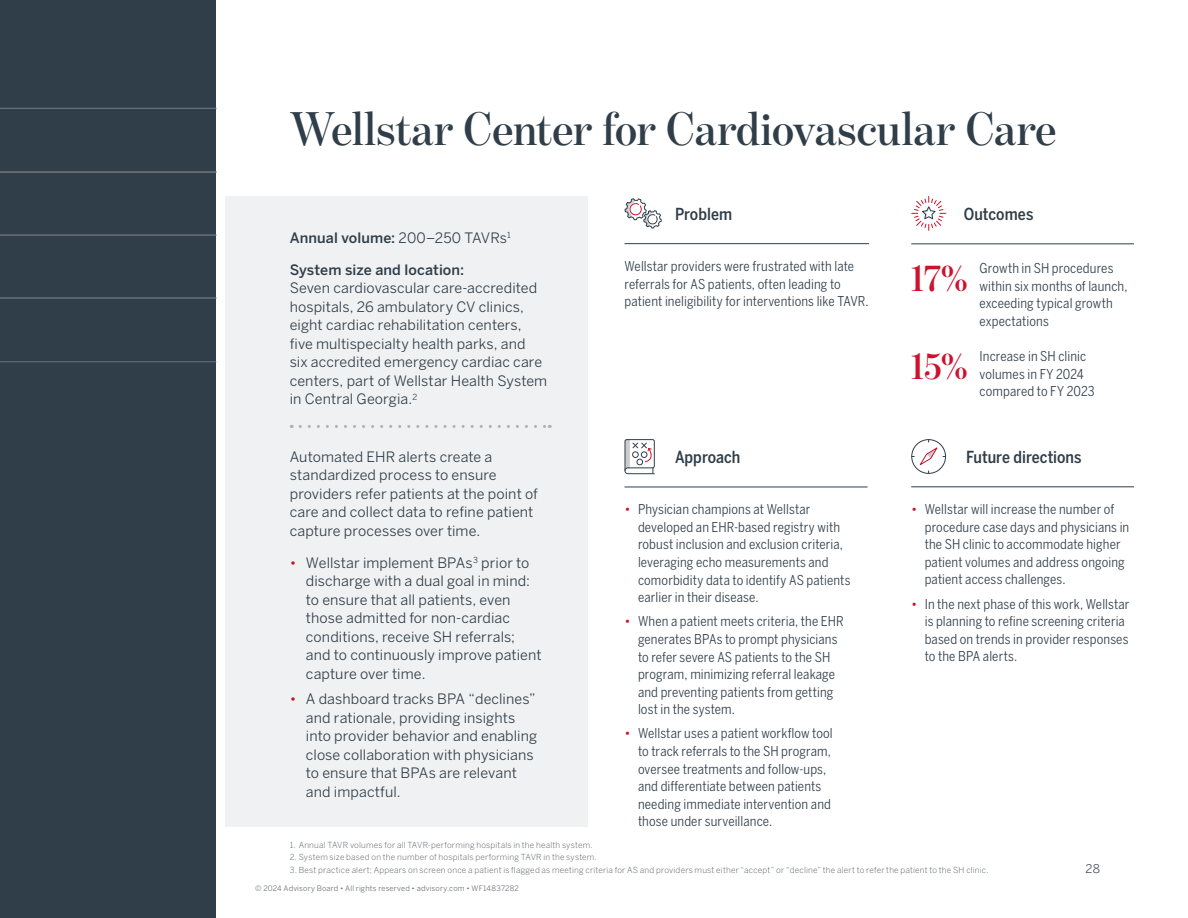
<style>
.page{position:relative;width:1188px;height:918px;background:#fff}
.page>*{position:absolute;margin:0;border:0;box-sizing:border-box;transform-origin:0 0}
.t1{font:600 48px "Benton Mod Disp";color:#303e49}
.t2{font:600 39px "Benton Mod Disp";color:#cd122d}
.t3{font:500 16.5px "Benton Sans Condensed";color:#303e49}
.t4{font:14.25px/18.6px "Benton Sans";letter-spacing:.005em;color:#303e49}
.t5{font:500 14.25px "Benton Sans";letter-spacing:.005em;color:#303e49}
.t6{font:13.5px/17.5px "Benton Sans Condensed";letter-spacing:.01em;color:#303e49}
.t7{font:12px "Benton Sans";color:#485159}
.t8{font:300 8.25px "Benton Sans";letter-spacing:.025em;color:#535c62}
.t9{font:7.5px "Benton Sans";letter-spacing:.025em;color:#6b7176}
.s1{font-weight:400}
.s2{color:#cd122d}
</style>
<div class="page">
<div style="left:0;top:0;width:216px;height:918px;background:#303e49"></div>
<hr style="left:0;top:108px;width:216px;height:1px;background:#6b7176">
<hr style="left:0;top:172px;width:216px;height:1px;background:#6b7176">
<hr style="left:0;top:235px;width:216px;height:1px;background:#6b7176">
<hr style="left:0;top:298px;width:216px;height:1px;background:#6b7176">
<hr style="left:0;top:361px;width:216px;height:1px;background:#6b7176">
<hr style="left:625px;top:243px;width:244px;height:1px;background:#303e49">
<div style="left:225px;top:196px;width:363px;height:630px;background:#f0f1f2"></div>
<svg style="left:300px;top:425px;width:250px;height:3px"></svg>
<svg style="left:625px;top:198px;width:37px;height:30px"></svg>
<svg style="left:912px;top:196px;width:34px;height:34px"></svg>
<hr style="left:625px;top:487px;width:243px;height:1px;background:#303e49">
<svg style="left:625px;top:439px;width:30px;height:35px"></svg>
<hr style="left:911px;top:486px;width:223px;height:1px;background:#303e49">
<div style="left:911px;top:439px;width:35px;height:35px;border:1px solid #303e49;border-radius:50%"></div>
<svg style="left:912px;top:440px;width:33px;height:33px"></svg>
<hr style="left:911px;top:243px;width:223px;height:1px;background:#303e49">
<h1 class="t1" style="left:290px;top:103px;width:768px">Wellstar Center for Cardiovascular Care</h1>
<p class="t5" style="left:290px;top:229px;width:223px">Annual volume: <span class="s1">200–250 TAVRs</span><sup>1</sup></p>
<p class="t5" style="left:290px;top:261px;width:176px">System size and location:</p>
<p class="t4" style="left:290px;top:279px;width:259px">Seven cardiovascular care-accredited hospitals, 26 ambulatory CV clinics, eight cardiac rehabilitation centers, five multispecialty health parks, and<br>six accredited emergency cardiac care centers, part of Wellstar Health System in Central Georgia.<sup>2</sup></p>
<p class="t4" style="left:290px;top:447px;width:250px">Automated EHR alerts create a standardized process to ensure providers refer patients at the point of care and collect data to refine patient capture processes over time.</p>
<p class="t4" style="left:306px;top:553px;width:237px;text-indent:-16px"><span class="s2">•</span> Wellstar implement BPAs<sup>3</sup> prior to discharge with a dual goal in mind: to ensure that all patients, even those admitted for non-cardiac conditions, receive SH referrals; and to continuously improve patient capture over time.</p>
<p class="t4" style="left:306px;top:690px;width:233px;text-indent:-16px"><span class="s2">•</span> A dashboard tracks BPA “declines” and rationale, providing insights into provider behavior and enabling close collaboration with physicians to ensure that BPAs are relevant and impactful.</p>
<p class="t3" style="left:675px;top:204px;width:59px">Problem</p>
<p class="t3" style="left:964px;top:204px;width:71px">Outcomes</p>
<p class="t6" style="left:625px;top:257px;width:246px">Wellstar providers were frustrated with late referrals for AS patients, often leading to patient ineligibility for interventions like TAVR.</p>
<h2 class="t2" style="left:911px;top:256px;width:58px">17%</h2>
<p class="t6" style="left:980px;top:260px;width:149px">Growth in SH procedures within six months of launch, exceeding typical growth expectations</p>
<h2 class="t2" style="left:911px;top:344px;width:58px">15%</h2>
<p class="t6" style="left:980px;top:347px;width:117px">Increase in SH clinic volumes in FY 2024 compared to FY 2023</p>
<p class="t3" style="left:675px;top:447px;width:67px">Approach</p>
<p class="t3" style="left:966px;top:447px;width:117px">Future directions</p>
<p class="t6" style="left:638px;top:501px;width:214px;text-indent:-14px"><span class="s2">•</span> Physician champions at Wellstar developed an EHR-based registry with robust inclusion and exclusion criteria, leveraging echo measurements and comorbidity data to identify AS patients earlier in their disease.</p>
<p class="t6" style="left:638px;top:613px;width:207px;text-indent:-14px"><span class="s2">•</span> When a patient meets criteria, the EHR generates BPAs to prompt physicians to refer severe AS patients to the SH program, minimizing referral leakage and preventing patients from getting lost in the system.</p>
<p class="t6" style="left:638px;top:725px;width:196px;text-indent:-14px"><span class="s2">•</span> Wellstar uses a patient workflow tool to track referrals to the SH program, oversee treatments and follow-ups, and differentiate between patients needing immediate intervention and those under surveillance.</p>
<p class="t6" style="left:925px;top:500px;width:206px;text-indent:-14px"><span class="s2">•</span> Wellstar will increase the number of procedure case days and physicians in the SH clinic to accommodate higher patient volumes and address ongoing patient access challenges.</p>
<p class="t6" style="left:925px;top:595px;width:206px;text-indent:-14px"><span class="s2">•</span> In the next phase of this work, Wellstar is planning to refine screening criteria based on trends in provider responses to the BPA alerts.</p>
<p class="t8" style="left:290px;top:840px;width:304px">1. Annual TAVR volumes for all TAVR-performing hospitals in the health system.</p>
<p class="t8" style="left:290px;top:852px;width:309px">2. System size based on the number of hospitals performing TAVR in the system.</p>
<p class="t8" style="left:290px;top:865px;width:700px">3. Best practice alert; Appears on screen once a patient is flagged as meeting criteria for AS and providers must either “accept” or “decline” the alert to refer the patient to the SH clinic.</p>
<p class="t9" style="left:255px;top:884px;width:265px">© 2024 Advisory Board • All rights reserved • advisory.com • WF14837282</p>
<p class="t7" style="left:1086px;top:861px;width:16px">28</p>
</div>
